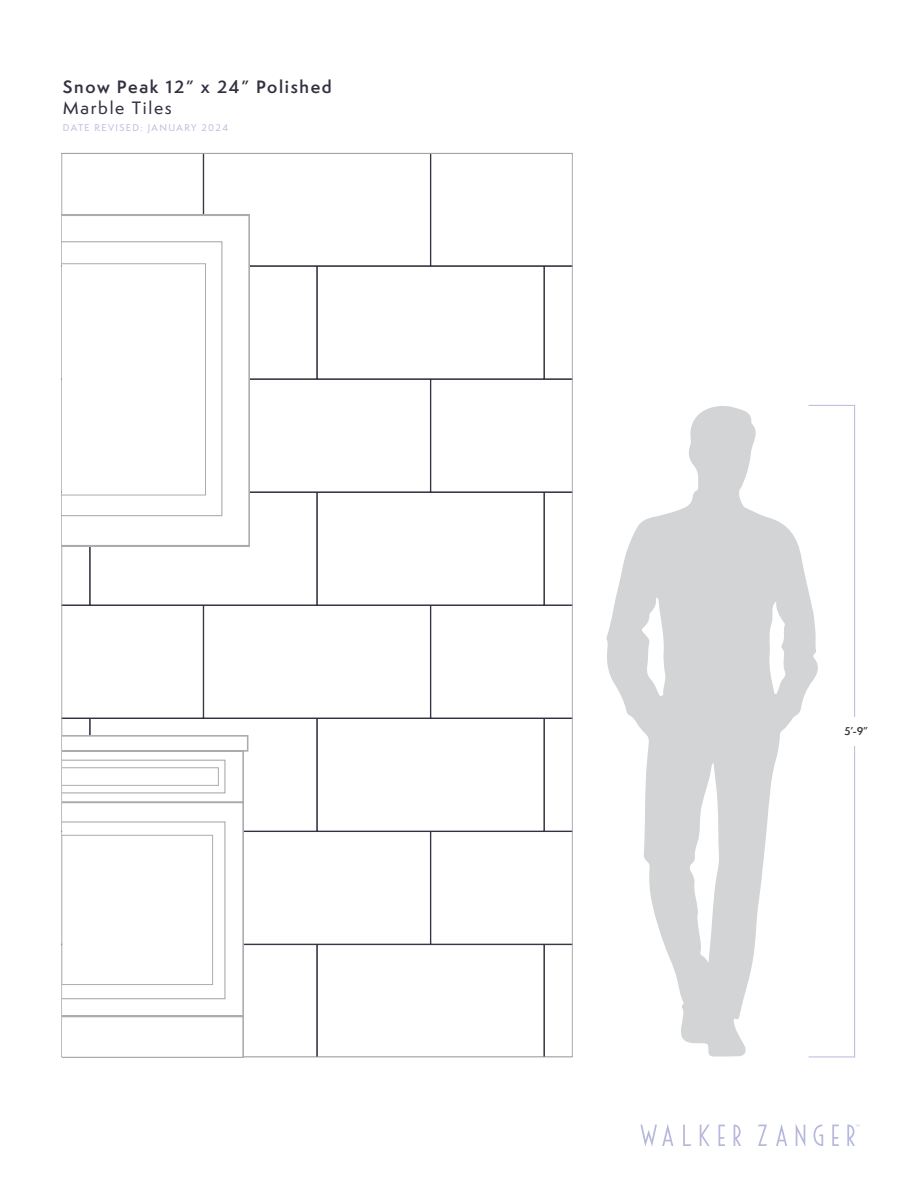
<style>
.page{position:relative;width:918px;height:1188px;background:#fff}
.page>*{position:absolute;margin:0;border:0;box-sizing:border-box;transform-origin:0 0}
.t1{font:600 16.5px "Semplicita Pro";letter-spacing:.1em;color:#313140}
.t2{font:500 16.5px "Semplicita Pro";letter-spacing:.1em;color:#313140}
.t3{font:600 10.5px "Semplicita Pro";color:#373535}
.t4{font:500 9px "Semplicita Pro";letter-spacing:.15em;color:#bfbfe0}
</style>
<div class="page">
<div style="left:90px;top:492px;width:227px;height:113px;border:1px solid #313140"></div>
<div style="left:317px;top:492px;width:227px;height:113px;border:1px solid #313140"></div>
<div style="left:90px;top:718px;width:227px;height:113px;border:1px solid #313140"></div>
<div style="left:317px;top:718px;width:227px;height:113px;border:1px solid #313140"></div>
<div style="left:317px;top:266px;width:227px;height:113px;border:1px solid #313140"></div>
<div style="left:203px;top:831px;width:228px;height:113px;border:1px solid #313140"></div>
<div style="left:203px;top:379px;width:228px;height:113px;border:1px solid #313140"></div>
<div style="left:203px;top:605px;width:228px;height:113px;border:1px solid #313140"></div>
<div style="left:203px;top:153px;width:228px;height:113px;border:1px solid #313140"></div>
<svg style="left:431px;top:155px;width:140px;height:900px"></svg>
<svg style="left:226px;top:735px;width:23px;height:322px"></svg>
<svg style="left:226px;top:215px;width:24px;height:331px"></svg>
<svg style="left:62px;top:153px;width:164px;height:904px"></svg>
<svg style="left:62px;top:241px;width:160px;height:275px"></svg>
<svg style="left:606px;top:406px;width:212px;height:651px;fill:#d2d4d5"></svg>
<svg style="left:689px;top:762px;width:30px;height:201px"></svg>
<svg style="left:641px;top:598px;width:25px;height:98px"></svg>
<svg style="left:769px;top:601px;width:17px;height:93px"></svg>
<div style="left:808px;top:405px;width:47px;height:652px;border:1px solid #b7b9da"></div>
<div style="left:834px;top:717px;width:42px;height:28px;background:#fff"></div>
<svg style="left:734px;top:1125px;width:7px;height:21px"></svg>
<svg style="left:700px;top:1125px;width:10px;height:21px"></svg>
<svg style="left:640px;top:1124px;width:33px;height:22px"></svg>
<svg style="left:683px;top:1125px;width:8px;height:21px"></svg>
<svg style="left:719px;top:1125px;width:6px;height:21px"></svg>
<svg style="left:776px;top:1124px;width:11px;height:22px"></svg>
<svg style="left:796px;top:1124px;width:9px;height:22px"></svg>
<svg style="left:814px;top:1125px;width:9px;height:21px"></svg>
<svg style="left:758px;top:1125px;width:9px;height:21px"></svg>
<svg style="left:832px;top:1125px;width:7px;height:21px"></svg>
<svg style="left:847px;top:1125px;width:13px;height:21px"></svg>
<h1 class="t1" style="left:63px;top:74px;width:270px">Snow Peak 12” x 24” Polished</h1>
<h1 class="t2" style="left:63px;top:96px;width:110px">Marble Tiles</h1>
<p class="t4" style="left:63px;top:122px;width:167px">DATE REVISED: JANUARY 2024</p>
<p class="t3" style="left:845px;top:724px;width:25px">5’-9”</p>
</div>
